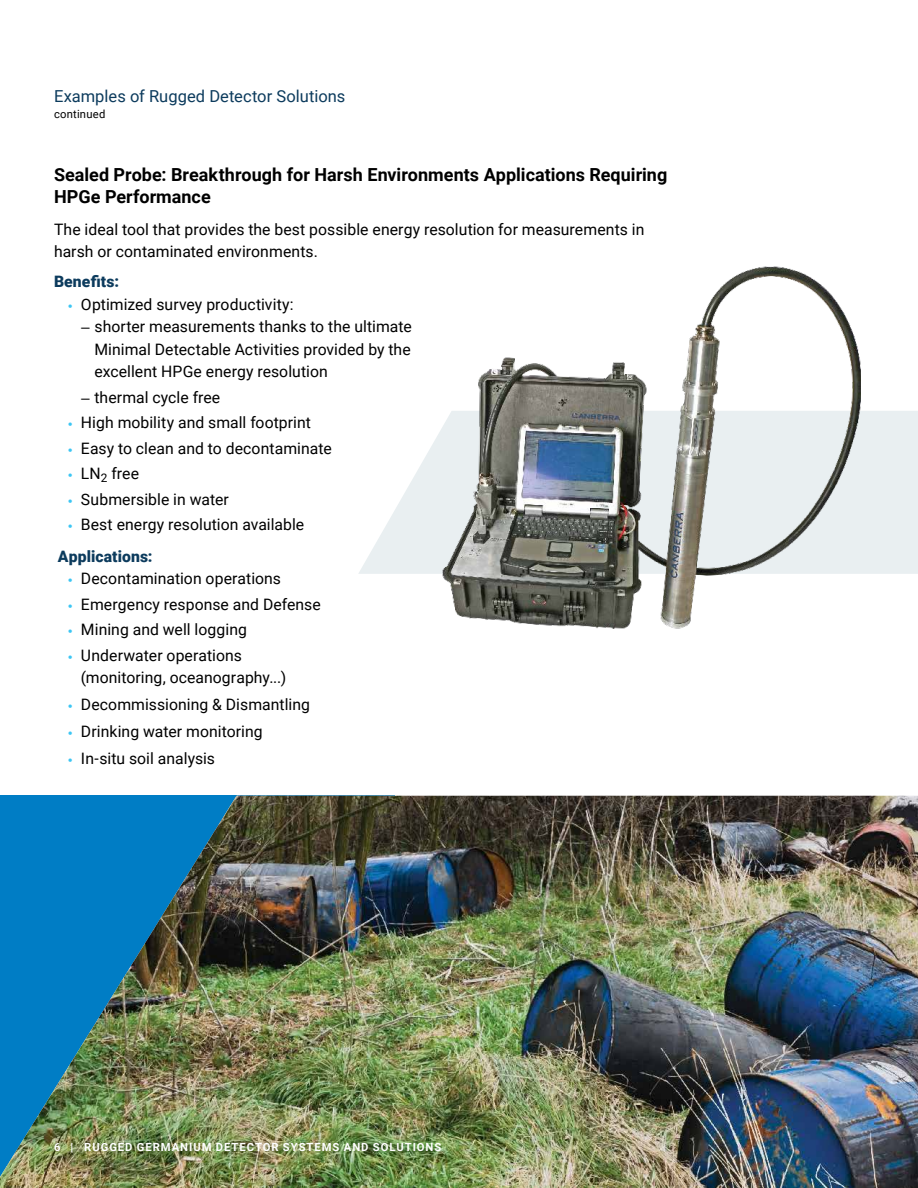
<style>
.page{position:relative;width:918px;height:1188px;background:#fff}
.page>*{position:absolute;margin:0;border:0;box-sizing:border-box;transform-origin:0 0}
.t1{font:700 18px/22.5px "Roboto";color:#000}
.t2{font:16.5px "Roboto";color:#0c3b5d}
.t3{font:15.75px/22.5px "Roboto";letter-spacing:.005em;color:#000}
.t4{font:900 15.75px "Roboto";letter-spacing:.01em;color:#0c3b5d}
.t5{font:700 11.25px "Roboto";letter-spacing:.085em;color:#fff}
.t6{font:11.25px "Roboto";letter-spacing:.02em;color:#000}
.s1{font-family:"Proxima Nova";color:#3cc6f4}
.s2{font-family:"Proxima Nova"}
.s3{font-weight:900;color:#0c3b5d}
</style>
<div class="page">
<img style="left:0;top:796px;width:918px;height:392px">
<svg style="left:358px;top:411px;width:560px;height:163px;fill:#e9eff1"></svg>
<img style="left:443px;top:266px;width:417px;height:363px">
<p class="t2" style="left:54px;top:85px;width:293px">Examples of Rugged Detector Solutions</p>
<p class="t6" style="left:54px;top:106px;width:53px">continued</p>
<p class="t1" style="left:54px;top:163px;width:615px">Sealed Probe: Breakthrough for Harsh Environments Applications Requiring<br>HPGe Performance</p>
<p class="t3" style="left:54px;top:217px;width:592px">The ideal tool that provides the best possible energy resolution for measurements in harsh or contaminated environments.</p>
<p class="t4" style="left:54px;top:270px;width:67px">Benefits:</p>
<p class="t3" style="left:67px;top:292px;width:228px"><span class="s1">•</span> Optimized survey productivity:</p>
<p class="t3" style="left:94px;top:315px;width:319px;text-align:justify;text-indent:-13px"><span class="s2">–</span> shorter measurements thanks to the ultimate Minimal Detectable Activities provided by the excellent HPGe energy resolution</p>
<p class="t3" style="left:81px;top:385px;width:141px"><span class="s2">–</span> thermal cycle free</p>
<p class="t3" style="left:67px;top:411px;width:245px"><span class="s1">•</span> High mobility and small footprint</p>
<p class="t3" style="left:67px;top:436px;width:266px"><span class="s1">•</span> Easy to clean and to decontaminate</p>
<p class="t3" style="left:67px;top:462px;width:73px"><span class="s1">•</span> LN<sub>2</sub> free</p>
<p class="t3" style="left:67px;top:487px;width:163px"><span class="s1">•</span> Submersible in water</p>
<p class="t3" style="left:58px;top:508px;width:248px;line-height:31.5px;text-indent:10px"><span class="s1">•</span> Best energy resolution available<br><span class="s3">Applications:</span></p>
<p class="t3" style="left:67px;top:567px;width:215px"><span class="s1">•</span> Decontamination operations</p>
<p class="t3" style="left:67px;top:592px;width:255px"><span class="s1">•</span> Emergency response and Defense</p>
<p class="t3" style="left:67px;top:618px;width:181px"><span class="s1">•</span> Mining and well logging</p>
<p class="t3" style="left:81px;top:643px;width:207px;text-indent:-13px"><span class="s1">•</span> Underwater operations (monitoring, oceanography...)</p>
<p class="t3" style="left:67px;top:693px;width:244px"><span class="s1">•</span> Decommissioning &amp; Dismantling</p>
<p class="t3" style="left:67px;top:720px;width:197px"><span class="s1">•</span> Drinking water monitoring</p>
<p class="t3" style="left:67px;top:747px;width:149px"><span class="s1">•</span> In-situ soil analysis</p>
<p class="t5" style="left:54px;top:1139px;width:389px">6 | RUGGED GERMANIUM DETECTOR SYSTEMS AND SOLUTIONS</p>
</div>
